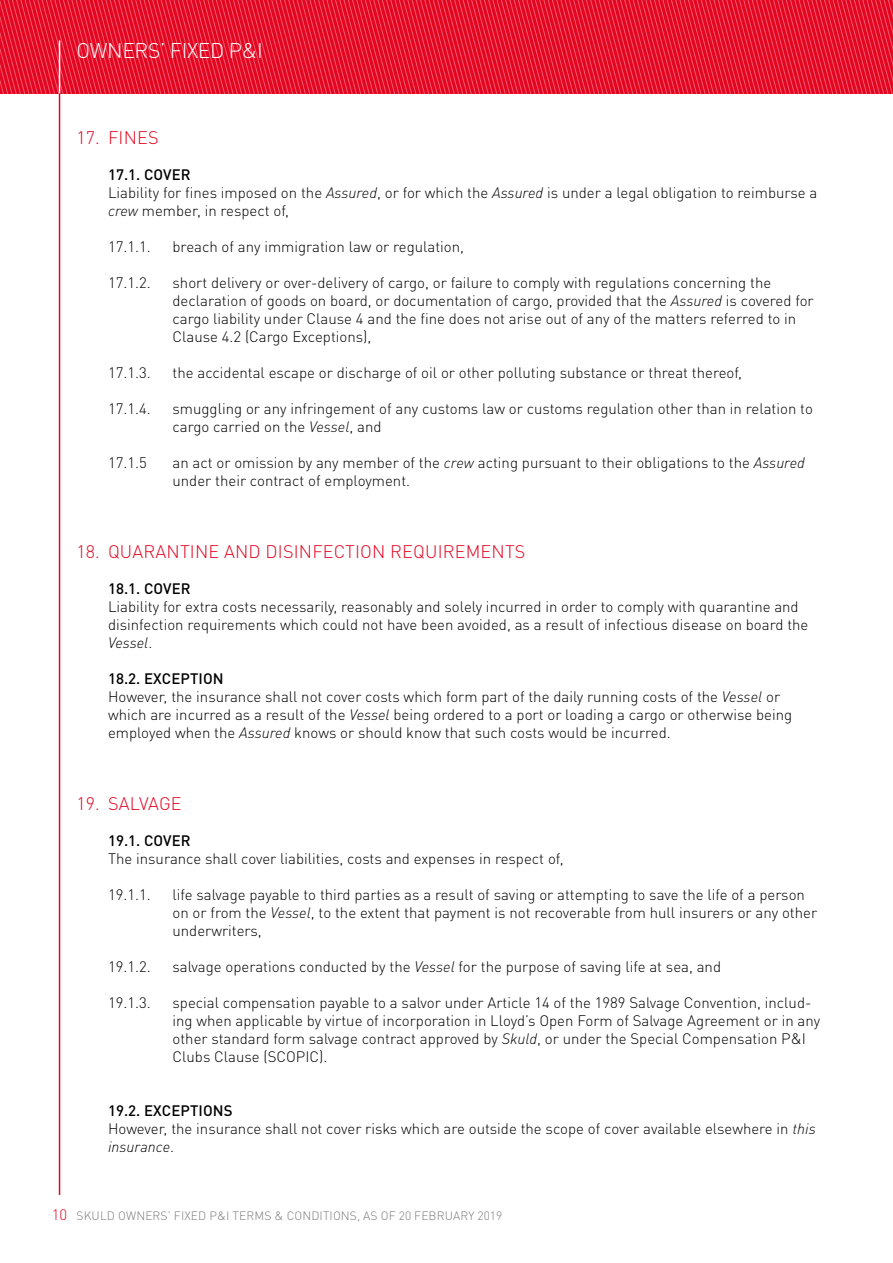
<style>
.page{position:relative;width:893px;height:1263px;background:#fff}
.page>*{position:absolute;margin:0;border:0;box-sizing:border-box;transform-origin:0 0}
.t1{font:300 21px "DINOT";letter-spacing:-.015em;color:#fff}
.t2{font:300 18px "DIN Pro";letter-spacing:.01em;color:#e40521}
.t3{font:300 15px/18px "DINOT";color:#000}
.t4{font:500 15px "DINOT";color:#000}
.t5{font:300 12px "DINOT";letter-spacing:.01em;color:#7c7b7b}
.s1{font-weight:500}
.s2{font-style:italic}
.s3{font-size:15px;color:#e40521}
</style>
<div class="page">
<svg style="left:0;top:0;width:893px;height:94px;background:#e61933"></svg>
<hr style="left:59px;top:40px;width:1px;height:54px;background:#fff">
<hr style="left:59px;top:94px;width:1px;height:1101px;background:#e40521">
<h1 class="t1" style="left:77px;top:38px;width:188px">OWNERS’ FIXED P&amp;I</h1>
<p class="t2" style="left:77px;top:125px;width:84px">17. FINES</p>
<p class="t3" style="left:108px;top:165px;width:711px"><span class="s1">17.1. COVER<br></span>Liability for fines imposed on the <span class="s2">Assured</span>, or for which the <span class="s2">Assured</span> is under a legal obligation to reimburse a <span class="s2">crew</span> member, in respect of,</p>
<p class="t3" style="left:108px;top:237px;width:44px">17.1.1.</p>
<p class="t3" style="left:173px;top:237px;width:293px">breach of any immigration law or regulation,</p>
<p class="t3" style="left:108px;top:273px;width:44px">17.1.2.</p>
<p class="t3" style="left:173px;top:273px;width:643px">short delivery or over-delivery of cargo, or failure to comply with regulations concerning the declaration of goods on board, or documentation of cargo, provided that the <span class="s2">Assured</span> is covered for cargo liability under Clause 4 and the fine does not arise out of any of the matters referred to in Clause 4.2 (Cargo Exceptions),</p>
<p class="t3" style="left:108px;top:363px;width:44px">17.1.3.</p>
<p class="t3" style="left:173px;top:363px;width:571px">the accidental escape or discharge of oil or other polluting substance or threat thereof,</p>
<p class="t3" style="left:108px;top:399px;width:44px">17.1.4.</p>
<p class="t3" style="left:173px;top:399px;width:642px">smuggling or any infringement of any customs law or customs regulation other than in relation to cargo carried on the <span class="s2">Vessel</span>, and</p>
<p class="t3" style="left:108px;top:453px;width:40px">17.1.5</p>
<p class="t3" style="left:173px;top:453px;width:634px">an act or omission by any member of the <span class="s2">crew</span> acting pursuant to their obligations to the <span class="s2">Assured </span>under their contract of employment.</p>
<p class="t2" style="left:77px;top:539px;width:450px">18. QUARANTINE AND DISINFECTION REQUIREMENTS</p>
<p class="t4" style="left:108px;top:579px;width:84px">18.1. COVER</p>
<p class="t3" style="left:108px;top:597px;width:702px">Liability for extra costs necessarily, reasonably and solely incurred in order to comply with quarantine and disinfection requirements which could not have been avoided, as a result of infectious disease on board the<br><span class="s2">Vessel</span>.</p>
<p class="t3" style="left:108px;top:669px;width:686px"><span class="s1">18.2. EXCEPTION<br></span>However, the insurance shall not cover costs which form part of the daily running costs of the <span class="s2">Vessel</span> or which are incurred as a result of the <span class="s2">Vessel</span> being ordered to a port or loading a cargo or otherwise being employed when the <span class="s2">Assured</span> knows or should know that such costs would be incurred.</p>
<p class="t2" style="left:77px;top:791px;width:107px">19. SALVAGE</p>
<p class="t4" style="left:108px;top:831px;width:84px">19.1. COVER</p>
<p class="t3" style="left:108px;top:849px;width:457px">The insurance shall cover liabilities, costs and expenses in respect of,</p>
<p class="t3" style="left:108px;top:885px;width:44px">19.1.1.</p>
<p class="t3" style="left:173px;top:885px;width:646px">life salvage payable to third parties as a result of saving or attempting to save the life of a person on or from the <span class="s2">Vessel</span>, to the extent that payment is not recoverable from hull insurers or any other underwriters,</p>
<p class="t3" style="left:108px;top:957px;width:44px">19.1.2.</p>
<p class="t3" style="left:173px;top:957px;width:550px">salvage operations conducted by the <span class="s2">Vessel</span> for the purpose of saving life at sea, and</p>
<p class="t3" style="left:108px;top:993px;width:44px">19.1.3.</p>
<p class="t3" style="left:173px;top:993px;width:649px">special compensation payable to a salvor under Article 14 of the 1989 Salvage Convention, includ&shy;ing when applicable by virtue of incorporation in Lloyd’s Open Form of Salvage Agreement or in any other standard form salvage contract approved by <span class="s2">Skuld</span>, or under the Special Compensation P&amp;I Clubs Clause (SCOPIC).</p>
<p class="t3" style="left:108px;top:1101px;width:709px"><span class="s1">19.2. EXCEPTIONS<br></span>However, the insurance shall not cover risks which are outside the scope of cover available elsewhere in <span class="s2">this insurance</span>.</p>
<p class="t5" style="left:52px;top:1209px;width:452px"><span class="s3">10</span> SKULD OWNERS’ FIXED P&amp;I TERMS &amp; CONDITIONS, AS OF 20 FEBRUARY 2019</p>
</div>
